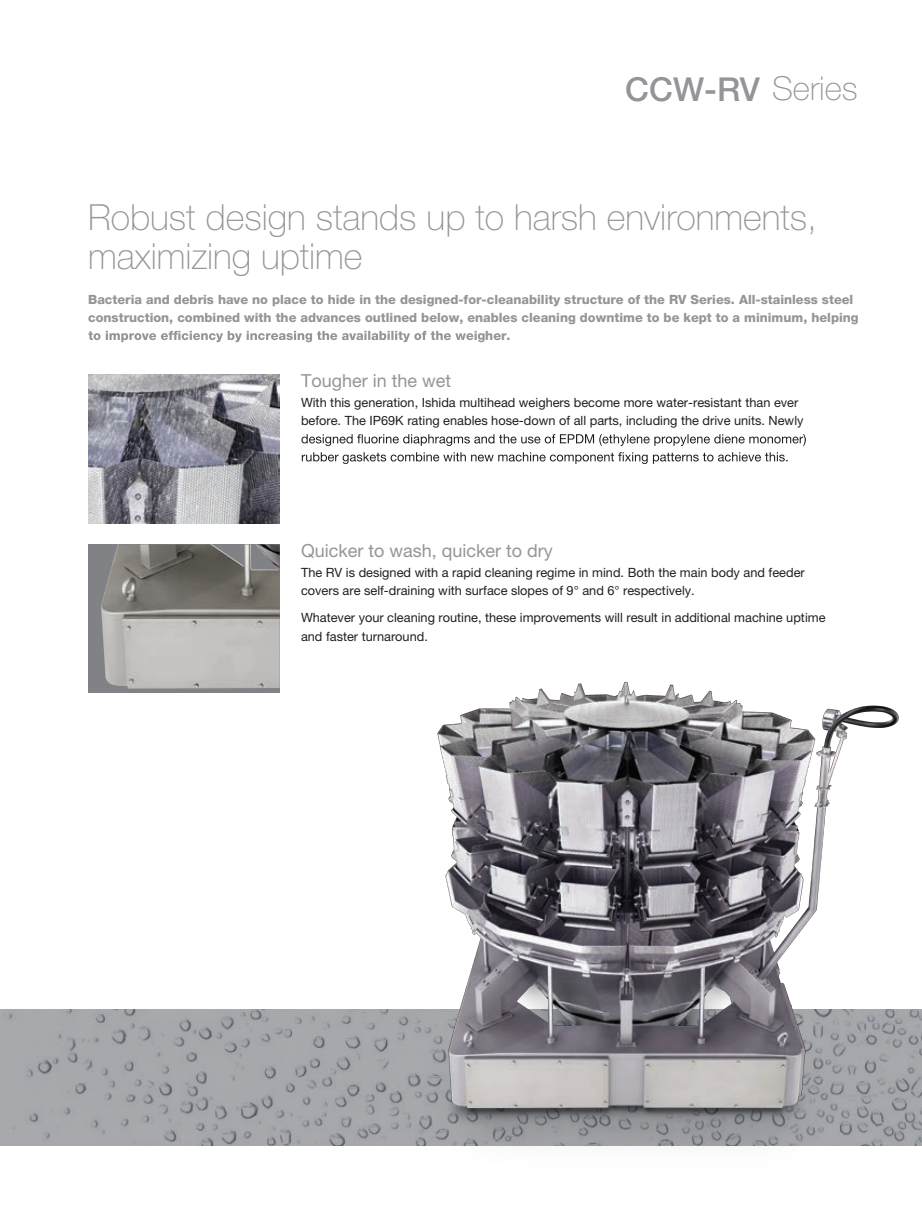
<style>
.page{position:relative;width:922px;height:1214px;background:#fff}
.page>*{position:absolute;margin:0;border:0;box-sizing:border-box;transform-origin:0 0}
.t1{font:100 36px/39px "Helvetica Neue LT Std";color:#939598}
.t2{font:500 33px "Helvetica Neue LT Std";color:#939598}
.t3{font:18px "Helvetica Neue LT Std";color:#939598}
.t4{font:12.75px/18px "Helvetica Neue LT Std";color:#231f20}
.t5{font:800 12.75px "Helvetica Neue LT Std";color:#939598}
.s1{font-weight:100}
</style>
<div class="page">
<hr style="left:0;top:1009px;width:3px;height:136px;background:#a8a9ad">
<img style="left:3px;top:1009px;width:374px;height:136px">
<img style="left:377px;top:681px;width:544px;height:465px">
<svg style="left:301px;top:434px;width:504px;height:12px"></svg>
<svg style="left:301px;top:452px;width:486px;height:12px"></svg>
<svg style="left:88px;top:331px;width:396px;height:11px"></svg>
<img style="left:88px;top:374px;width:191px;height:149px">
<div style="left:88px;top:544px;width:191px;height:149px;background:#808285"></div>
<img style="left:101px;top:544px;width:178px;height:144px">
<h2 class="t2" style="left:625px;top:70px;width:234px">CCW-RV <span class="s1">Series</span></h2>
<h1 class="t1" style="left:88px;top:197px;width:730px">Robust design stands up to harsh environments, maximizing uptime</h1>
<p class="t5" style="left:88px;top:292px;width:766px">Bacteria and debris have no place to hide in the designed-for-cleanability structure of the RV Series. All-stainless steel</p>
<p class="t5" style="left:88px;top:310px;width:771px">construction, combined with the advances outlined below, enables cleaning downtime to be kept to a minimum, helping</p>
<p class="t5" style="left:485px;top:328px;width:27px">her.</p>
<h3 class="t3" style="left:301px;top:370px;width:152px">Tougher in the wet</h3>
<p class="t4" style="left:301px;top:393px;width:504px">With this generation, Ishida multihead weighers become more water-resistant than ever before. The IP69K rating enables hose-down of all parts, including the drive units. Newly</p>
<h3 class="t3" style="left:301px;top:540px;width:253px">Quicker to wash, quicker to dry</h3>
<p class="t4" style="left:301px;top:564px;width:505px">The RV is designed with a rapid cleaning regime in mind. Both the main body and feeder covers are self-draining with surface slopes of 9° and 6° respectively.</p>
<p class="t4" style="left:301px;top:609px;width:526px">Whatever your cleaning routine, these improvements will result in additional machine uptime and faster turnaround.</p>
</div>
